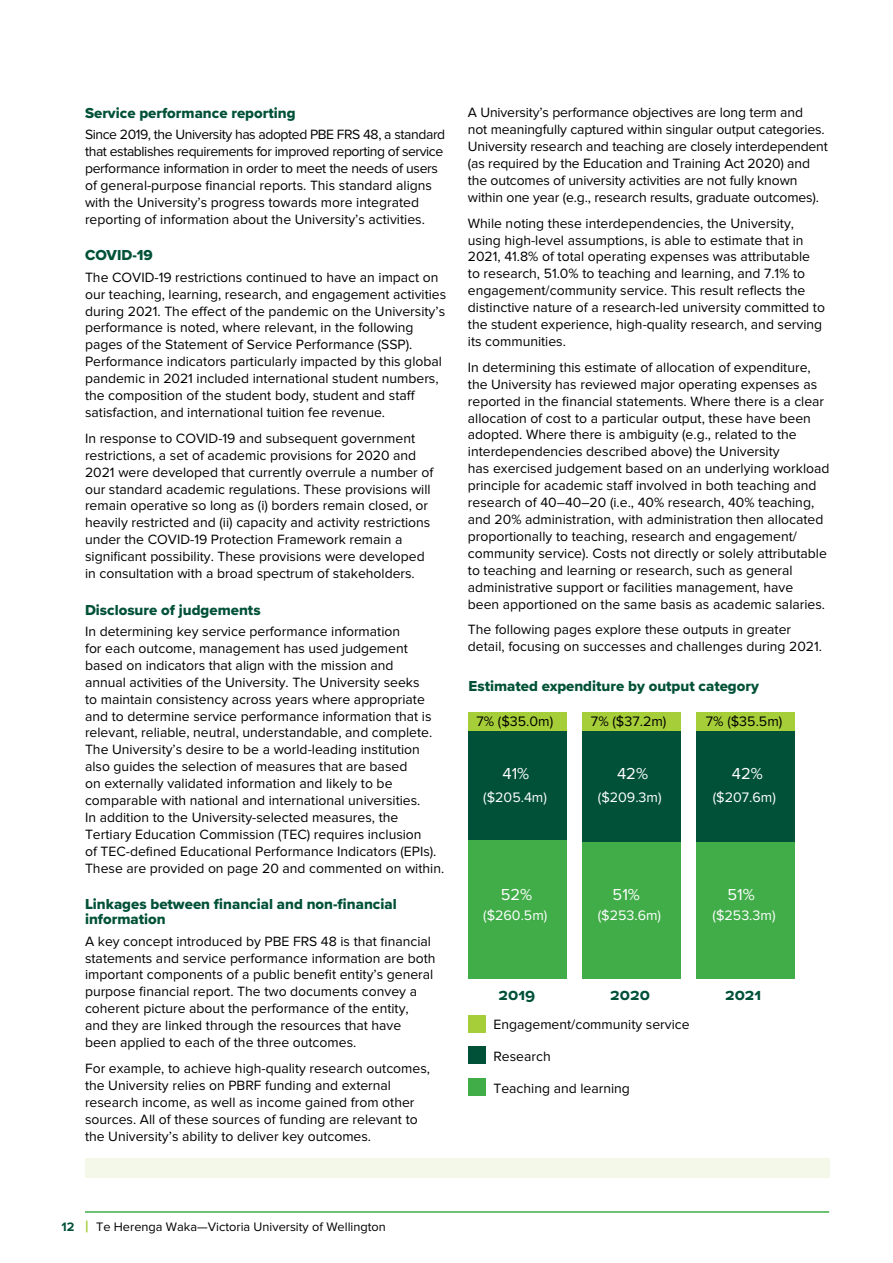
<style>
.page{position:relative;width:893px;height:1263px;background:#fff}
.page>*{position:absolute;margin:0;border:0;box-sizing:border-box;transform-origin:0 0}
.t1{font:16.5px "m Proxima Nova";color:#fff}
.t2{font:700 16.5px "Proxima Nova";color:#005138}
.t3{font:15px/15px "Proxima Nova Extrabld";color:#005138}
.t4{font:14.25px "m Proxima Nova";color:#fff}
.t5{font:14.25px "m Proxima Nova";color:#000}
.t6{font:13.95px/17px "m Proxima Nova";color:#000}
.t7{font:13.95px/17px "m Proxima Nova";letter-spacing:-.02em;color:#000}
.t8{font:12.75px "m Proxima Nova";color:#000}
.s1{font-family:"Proxima Nova";font-weight:700;color:#005138}
.s2{font-family:"Proxima Nova";font-weight:700;font-size:16.5px;color:#a6ce39}
</style>
<div class="page">
<hr style="left:85px;top:1211px;width:744px;height:2px;background:#41ad49">
<div style="left:582px;top:729px;width:98px;height:115px;background:#005138"></div>
<div style="left:696px;top:729px;width:99px;height:115px;background:#005138"></div>
<div style="left:468px;top:840px;width:98px;height:138px;background:#41ad49"></div>
<div style="left:582px;top:842px;width:98px;height:136px;background:#41ad49"></div>
<div style="left:696px;top:842px;width:99px;height:136px;background:#41ad49"></div>
<div style="left:468px;top:730px;width:98px;height:110px;background:#005138"></div>
<div style="left:468px;top:712px;width:98px;height:18px;background:#a6ce39"></div>
<div style="left:582px;top:712px;width:98px;height:18px;background:#a6ce39"></div>
<div style="left:696px;top:712px;width:99px;height:18px;background:#a6ce39"></div>
<div style="left:469px;top:1015px;width:17px;height:17px;background:#a6ce39"></div>
<div style="left:469px;top:1047px;width:17px;height:17px;background:#005138"></div>
<div style="left:469px;top:1078px;width:17px;height:17px;background:#41ad49"></div>
<div style="left:85px;top:1159px;width:744px;height:19px;background:#f3f8e8"></div>
<p class="t3" style="left:85px;top:105px;width:212px">Service performance reporting</p>
<p class="t7" style="left:85px;top:127px;width:362px">Since 2019, the University has adopted PBE FRS 48, a standard that establishes requirements for improved reporting of service performance information in order to meet the needs of users of general-purpose financial reports. This standard aligns with the University’s progress towards more integrated reporting of information about the University’s activities.</p>
<p class="t3" style="left:85px;top:248px;width:69px">COVID-19</p>
<p class="t6" style="left:85px;top:269px;width:363px">The COVID-19 restrictions continued to have an impact on our teaching, learning, research, and engagement activities during 2021. The effect of the pandemic on the University’s performance is noted, where relevant, in the following pages of the Statement of Service Performance (SSP).<br>Performance indicators particularly impacted by this global pandemic in 2021 included international student numbers, the composition of the student body, student and staff satisfaction, and international tuition fee revenue.</p>
<p class="t6" style="left:85px;top:430px;width:350px">In response to COVID-19 and subsequent government restrictions, a set of academic provisions for 2020 and 2021 were developed that currently overrule a number of our standard academic regulations. These provisions will remain operative so long as (i) borders remain closed, or heavily restricted and (ii) capacity and activity restrictions under the COVID-19 Protection Framework remain a significant possibility. These provisions were developed in consultation with a broad spectrum of stakeholders.</p>
<p class="t3" style="left:85px;top:602px;width:177px">Disclosure of judgements</p>
<p class="t6" style="left:85px;top:623px;width:361px">In determining key service performance information<br>for each outcome, management has used judgement based on indicators that align with the mission and<br>annual activities of the University. The University seeks<br>to maintain consistency across years where appropriate and to determine service performance information that is relevant, reliable, neutral, understandable, and complete.<br>The University’s desire to be a world-leading institution also guides the selection of measures that are based<br>on externally validated information and likely to be comparable with national and international universities.<br>In addition to the University-selected measures, the Tertiary Education Commission (TEC) requires inclusion<br>of TEC-defined Educational Performance Indicators (EPIs).<br>These are provided on page 20 and commented on within.</p>
<p class="t3" style="left:85px;top:897px;width:313px">Linkages between financial and non-financial information</p>
<p class="t6" style="left:85px;top:933px;width:352px">A key concept introduced by PBE FRS 48 is that financial statements and service performance information are both important components of a public benefit entity’s general purpose financial report. The two documents convey a coherent picture about the performance of the entity,<br>and they are linked through the resources that have been applied to each of the three outcomes.</p>
<p class="t6" style="left:85px;top:1060px;width:347px">For example, to achieve high-quality research outcomes, the University relies on PBRF funding and external research income, as well as income gained from other sources. All of these sources of funding are relevant to the University’s ability to deliver key outcomes.</p>
<p class="t6" style="left:468px;top:105px;width:361px">A University’s performance objectives are long term and<br>not meaningfully captured within singular output categories.<br>University research and teaching are closely interdependent (as required by the Education and Training Act 2020) and the outcomes of university activities are not fully known within one year (e.g., research results, graduate outcomes).</p>
<p class="t6" style="left:468px;top:215px;width:359px">While noting these interdependencies, the University, using high-level assumptions, is able to estimate that in 2021, 41.8% of total operating expenses was attributable to research, 51.0% to teaching and learning, and 7.1% to engagement/community service. This result reflects the distinctive nature of a research-led university committed to the student experience, high-quality research, and serving its communities.</p>
<p class="t6" style="left:468px;top:359px;width:363px">In determining this estimate of allocation of expenditure, the University has reviewed major operating expenses as reported in the financial statements. Where there is a clear allocation of cost to a particular output, these have been adopted. Where there is ambiguity (e.g., related to the interdependencies described above) the University<br>has exercised judgement based on an underlying workload principle for academic staff involved in both teaching and research of 40–40–20 (i.e., 40% research, 40% teaching, and 20% administration, with administration then allocated proportionally to teaching, research and engagement/ community service). Costs not directly or solely attributable to teaching and learning or research, such as general administrative support or facilities management, have<br>been apportioned on the same basis as academic salaries.</p>
<p class="t6" style="left:468px;top:622px;width:356px">The following pages explore these outputs in greater detail, focusing on successes and challenges during 2021.</p>
<p class="t3" style="left:469px;top:678px;width:292px">Estimated expenditure by output category</p>
<p class="t5" style="left:476px;top:714px;width:78px">7% ($35.0m)</p>
<p class="t5" style="left:591px;top:714px;width:77px">7% ($37.2m)</p>
<p class="t5" style="left:706px;top:714px;width:78px">7% ($35.5m)</p>
<p class="t1" style="left:502px;top:765px;width:28px">41%</p>
<p class="t1" style="left:617px;top:765px;width:32px">42%</p>
<p class="t1" style="left:732px;top:765px;width:32px">42%</p>
<p class="t4" style="left:483px;top:789px;width:65px">($205.4m)</p>
<p class="t4" style="left:598px;top:789px;width:65px">($209.3m)</p>
<p class="t4" style="left:713px;top:789px;width:65px">($207.6m)</p>
<p class="t1" style="left:501px;top:885px;width:33px">52%</p>
<p class="t1" style="left:613px;top:885px;width:29px">51%</p>
<p class="t1" style="left:727px;top:885px;width:29px">51%</p>
<p class="t4" style="left:483px;top:907px;width:66px">($260.5m)</p>
<p class="t4" style="left:598px;top:907px;width:65px">($253.6m)</p>
<p class="t4" style="left:712px;top:907px;width:64px">($253.3m)</p>
<p class="t2" style="left:499px;top:982px;width:38px">2019</p>
<p class="t2" style="left:610px;top:982px;width:41px">2020</p>
<p class="t2" style="left:725px;top:982px;width:38px">2021</p>
<p class="t6" style="left:493px;top:1016px;width:198px">Engagement/community service</p>
<p class="t6" style="left:493px;top:1048px;width:59px">Research</p>
<p class="t6" style="left:493px;top:1080px;width:138px">Teaching and learning</p>
<p class="t8" style="left:62px;top:1219px;width:326px"><span class="s1">12</span> <span class="s2">|</span> Te Herenga Waka—Victoria University of Wellington</p>
</div>
